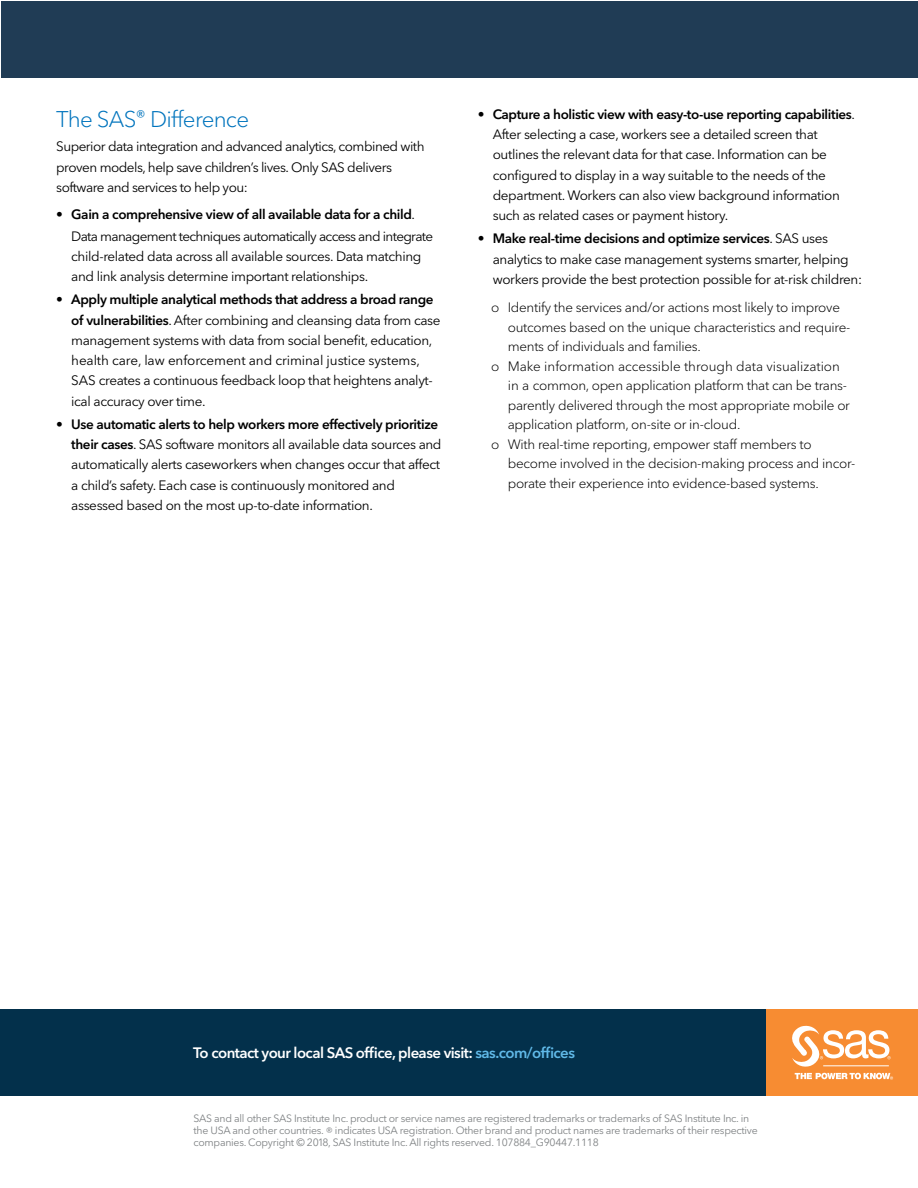
<style>
.page{position:relative;width:918px;height:1188px;background:#fff}
.page>*{position:absolute;margin:0;border:0;box-sizing:border-box;transform-origin:0 0}
.Subhead-1_Cobalt_bas{font:300 22.5px "Avenir Next W1 G";letter-spacing:-.035em;color:#0074bd}
.Body{font:600 15px "Avenir Next W1 G";letter-spacing:-.04em;color:#fff}
.Body_before_bullet{font:13.5px/20.2px "Avenir Next W1 G";letter-spacing:-.03em;color:#000}
.Body_Bullet_Level_2{font:300 13.5px/19.5px "Avenir Next W1 G";letter-spacing:-.02em;color:#000}
.Body_before_bullet-2{font:13.5px/21.8px "Avenir Next W1 G";letter-spacing:-.05em;color:#000}
.t1{font:10.5px/12px "Avenir Next W1 G";letter-spacing:-.025em;color:#7f8284}
.s1{font-weight:600}
.s2{font-size:12px}
.s3{color:#60b9e8}
</style>
<div class="page">
<div style="left:0;top:1009px;width:770px;height:87px;background:#03304b"></div>
<div style="left:767px;top:1009px;width:151px;height:87px;background:#f78c32"></div>
<svg style="left:792px;top:1026px;width:101px;height:54px"></svg>
<hr style="left:823px;top:1066px;width:66px;height:1px;background:#fff">
<div style="left:1px;top:1px;width:917px;height:77px;background:#203c55"></div>
<p class="Subhead-1_Cobalt_bas" style="left:56px;top:105px;width:194px">The SAS<sup>®</sup> Difference</p>
<p class="Body_before_bullet" style="left:56px;top:136px;width:370px">Superior data integration and advanced analytics, combined with proven models, help save children’s lives. Only SAS delivers software and services to help you:</p>
<p class="Body_before_bullet-2" style="left:71px;top:203px;width:363px;text-indent:-15px"><span class="s1">• Gain a comprehensive view of all available data for a child</span>.<br>Data management techniques automatically access and integrate</p>
<p class="Body_before_bullet" style="left:71px;top:246px;width:352px">child-related data across all available sources. Data matching and link analysis determine important relationships.</p>
<p class="Body_before_bullet" style="left:71px;top:289px;width:371px;text-indent:-15px"><span class="s1">• Apply multiple analytical methods that address a broad range of vulnerabilities</span>. After combining and cleansing data from case management systems with data from social benefit, education, health care, law enforcement and criminal justice systems, SAS creates a continuous feedback loop that heightens analyt&shy;ical accuracy over time.</p>
<p class="Body_before_bullet" style="left:71px;top:414px;width:372px;text-indent:-15px"><span class="s1">• Use automatic alerts to help workers more effectively prioritize their cases</span>. SAS software monitors all available data sources and automatically alerts caseworkers when changes occur that affect a child’s safety. Each case is continuously monitored and assessed based on the most up-to-date information.</p>
<p class="Body_before_bullet" style="left:493px;top:104px;width:364px;text-indent:-15px"><span class="s1">• Capture a holistic view with easy-to-use reporting capabilities</span>.<br>After selecting a case, workers see a detailed screen that outlines the relevant data for that case. Information can be configured to display in a way suitable to the needs of the department. Workers can also view background information such as related cases or payment history.</p>
<p class="Body_before_bullet" style="left:493px;top:229px;width:371px;text-indent:-15px"><span class="s1">• Make real-time decisions and optimize services</span>. SAS uses analytics to make case management systems smarter, helping workers provide the best protection possible for at-risk children:</p>
<p class="Body_Bullet_Level_2" style="left:508px;top:298px;width:344px;text-indent:-16px"><span class="s2">0</span> Identify the services and/or actions most likely to improve outcomes based on the unique characteristics and require&shy;ments of individuals and families.</p>
<p class="Body_Bullet_Level_2" style="left:508px;top:357px;width:344px;text-indent:-16px"><span class="s2">0</span> Make information accessible through data visualization in a common, open application platform that can be trans&shy;parently delivered through the most appropriate mobile or application platform, on-site or in-cloud.</p>
<p class="Body_Bullet_Level_2" style="left:508px;top:435px;width:349px;text-indent:-16px"><span class="s2">0</span> With real-time reporting, empower staff members to become involved in the decision-making process and incor&shy;porate their experience into evidence-based systems.</p>
<p class="Body" style="left:193px;top:1044px;width:383px">To contact your local SAS office, please visit: <span class="s3">sas.com/offices</span></p>
<p class="t1" style="left:194px;top:1113px;width:566px">SAS and all other SAS Institute Inc. product or service names are registered trademarks or trademarks of SAS Institute Inc. in the USA and other countries. <span class="s2">®</span> indicates USA registration. Other brand and product names are trademarks of their respective companies. Copyright © 2018, SAS Institute Inc. All rights reserved. 107884_G90447.1118</p>
</div>
